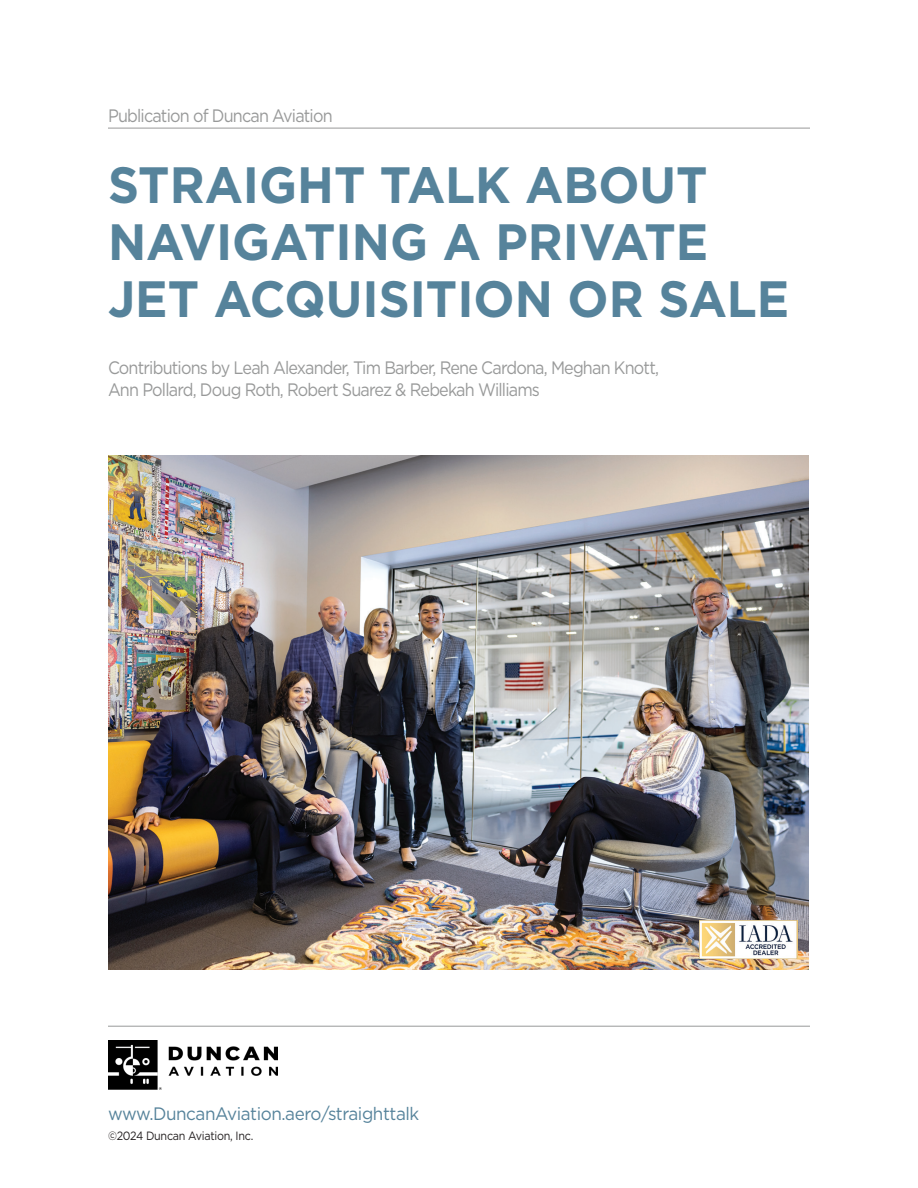
<style>
.page{position:relative;width:918px;height:1188px;background:#fff}
.page>*{position:absolute;margin:0;border:0;box-sizing:border-box;transform-origin:0 0}
.Title{font:700 51px/57px "Gotham";color:#56839b;scale:.95 1}
.Byline{font:18px/21.6px "Gotham";letter-spacing:-.05em;color:#989999;scale:.9 1}
.Website_-_Front_Page{font:18px "Gotham";letter-spacing:-.025em;color:#56839b;scale:.95 1}
.Supertitle{font:18px "Gotham";letter-spacing:-.05em;color:#989999;scale:.9 1}
.t1{font:12px "Gotham";letter-spacing:-.025em;color:#231f20;scale:.9 1}
</style>
<div class="page">
<hr style="left:108px;top:128px;width:702px;height:1px;background:#989999">
<img style="left:108px;top:1040px;width:169px;height:50px">
<hr style="left:108px;top:1026px;width:702px;height:1px;background:#989999">
<img style="left:108px;top:456px;width:701px;height:514px">
<img style="left:699px;top:920px;width:98px;height:38px">
<p class="Supertitle" style="left:108px;top:104px;width:251px">Publication of Duncan Aviation</p>
<p class="Title" style="left:108px;top:156px;width:719px">STRAIGHT TALK ABOUT<br>NAVIGATING A PRIVATE<br>JET ACQUISITION OR SALE</p>
<p class="Byline" style="left:108px;top:356px;width:614px">Contributions by Leah Alexander, Tim Barber, Rene Cardona, Meghan Knott,<br>Ann Pollard, Doug Roth, Robert Suarez &amp; Rebekah Williams</p>
<p class="Website_-_Front_Page" style="left:108px;top:1102px;width:329px">www.DuncanAviation.aero/straighttalk</p>
<p class="t1" style="left:108px;top:1129px;width:163px">©2024 Duncan Aviation, Inc.</p>
</div>
